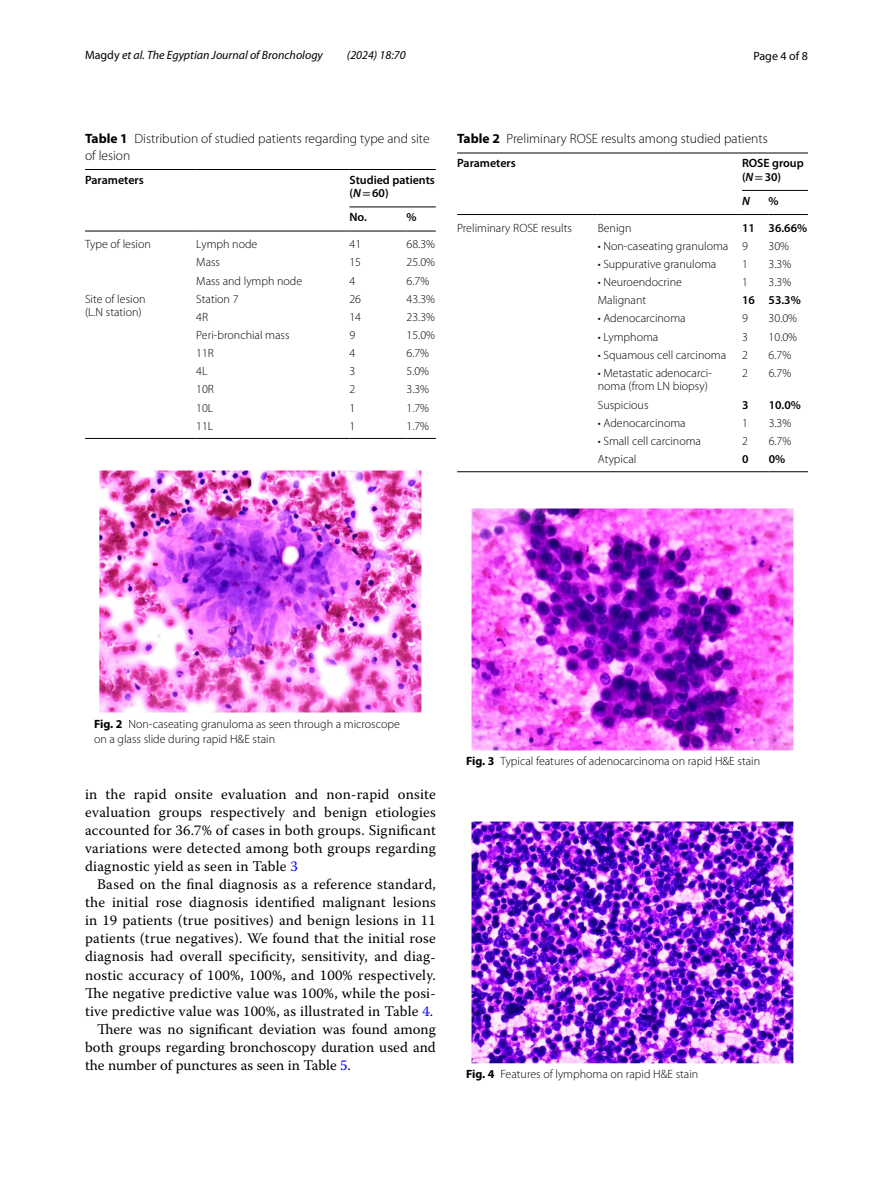
<style>
.page{position:relative;width:893px;height:1187px;background:#fff}
.page>*{position:absolute;margin:0;border:0;box-sizing:border-box;transform-origin:0 0}
.t1{font:14.7px/18px "Warnock Pro";letter-spacing:.015em;color:#000;text-align:justify}
.t2{font:300 13.5px/16.5px "Myriad Pro";color:#000}
.t3{font:300 12px/13.5px "Myriad Pro";color:#000}
.t4{font:600 12px/13.5px "Myriad Pro";color:#000}
.t5{font:italic 12px "Myriad Pro";color:#000}
.t6{font:12px "Myriad Pro";color:#000}
.t7{font:italic 600 12px "Myriad Pro";color:#000}
.s1{font-style:normal}
.s2{font-weight:700}
.s3{font-style:italic}
.s4{font-family:"STIX";font-weight:400}
.s5{color:#00f}
</style>
<div class="page">
<hr style="left:85px;top:169px;width:111px;height:1px;background:#000">
<hr style="left:196px;top:169px;width:153px;height:1px;background:#000">
<hr style="left:85px;top:231px;width:111px;height:1px;background:#000">
<hr style="left:196px;top:231px;width:153px;height:1px;background:#000">
<hr style="left:349px;top:169px;width:58px;height:1px;background:#000">
<svg style="left:407px;top:169px;width:29px;height:1px"></svg>
<hr style="left:349px;top:231px;width:58px;height:1px;background:#000">
<svg style="left:407px;top:231px;width:29px;height:1px"></svg>
<hr style="left:85px;top:438px;width:111px;height:1px;background:#000">
<hr style="left:196px;top:438px;width:153px;height:1px;background:#000">
<hr style="left:349px;top:438px;width:58px;height:1px;background:#000">
<svg style="left:407px;top:438px;width:29px;height:1px"></svg>
<hr style="left:349px;top:207px;width:87px;height:1px;background:#000">
<img style="left:100px;top:471px;width:321px;height:241px">
<hr style="left:457px;top:153px;width:141px;height:1px;background:#000">
<hr style="left:598px;top:153px;width:144px;height:1px;background:#000">
<hr style="left:457px;top:214px;width:141px;height:1px;background:#000">
<hr style="left:598px;top:214px;width:144px;height:1px;background:#000">
<svg style="left:742px;top:153px;width:26px;height:1px"></svg>
<hr style="left:768px;top:153px;width:40px;height:1px;background:#000">
<svg style="left:742px;top:214px;width:26px;height:1px"></svg>
<hr style="left:768px;top:214px;width:40px;height:1px;background:#000">
<hr style="left:457px;top:471px;width:141px;height:1px;background:#000">
<hr style="left:598px;top:471px;width:144px;height:1px;background:#000">
<svg style="left:742px;top:471px;width:26px;height:1px"></svg>
<hr style="left:768px;top:471px;width:40px;height:1px;background:#000">
<hr style="left:742px;top:190px;width:66px;height:1px;background:#000">
<img style="left:472px;top:508px;width:321px;height:242px">
<img style="left:472px;top:821px;width:321px;height:241px">
<p class="t5" style="left:85px;top:48px;width:239px"><span class="s1">Magdy</span> et al. The Egyptian Journal of Bronchology</p>
<p class="t5" style="left:347px;top:48px;width:60px">(2024) 18:70</p>
<p class="t6" style="left:753px;top:48px;width:56px">Page 4 of 8</p>
<p class="t2" style="left:85px;top:130px;width:346px"><span class="s2">Table 1</span> Distribution of studied patients regarding type and site of lesion</p>
<p class="t4" style="left:85px;top:173px;width:60px">Parameters</p>
<p class="t4" style="left:349px;top:173px;width:87px">Studied patients (<span class="s3">N</span><span class="s4">=</span>60)</p>
<p class="t4" style="left:349px;top:210px;width:19px">No.</p>
<p class="t4" style="left:407px;top:210px;width:12px">%</p>
<p class="t3" style="left:85px;top:237px;width:67px">Type of lesion</p>
<p class="t3" style="left:196px;top:237px;width:63px">Lymph node</p>
<p class="t3" style="left:349px;top:237px;width:13px">41</p>
<p class="t3" style="left:407px;top:237px;width:30px">68.3%</p>
<p class="t3" style="left:196px;top:256px;width:25px">Mass</p>
<p class="t3" style="left:349px;top:256px;width:13px">15</p>
<p class="t3" style="left:407px;top:256px;width:30px">25.0%</p>
<p class="t3" style="left:196px;top:274px;width:107px">Mass and lymph node</p>
<p class="t3" style="left:349px;top:274px;width:7px">4</p>
<p class="t3" style="left:407px;top:274px;width:24px">6.7%</p>
<p class="t3" style="left:85px;top:292px;width:62px">Site of lesion (L.N station)</p>
<p class="t3" style="left:196px;top:292px;width:44px">Station 7</p>
<p class="t3" style="left:349px;top:292px;width:13px">26</p>
<p class="t3" style="left:407px;top:292px;width:30px">43.3%</p>
<p class="t3" style="left:196px;top:310px;width:13px">4R</p>
<p class="t3" style="left:349px;top:310px;width:13px">14</p>
<p class="t3" style="left:407px;top:310px;width:30px">23.3%</p>
<p class="t3" style="left:196px;top:328px;width:95px">Peri-bronchial mass</p>
<p class="t3" style="left:349px;top:328px;width:7px">9</p>
<p class="t3" style="left:407px;top:328px;width:30px">15.0%</p>
<p class="t3" style="left:196px;top:346px;width:19px">11R</p>
<p class="t3" style="left:349px;top:346px;width:7px">4</p>
<p class="t3" style="left:406px;top:346px;width:24px">6.7%</p>
<p class="t3" style="left:196px;top:365px;width:13px">4L</p>
<p class="t3" style="left:349px;top:365px;width:7px">3</p>
<p class="t3" style="left:406px;top:365px;width:24px">5.0%</p>
<p class="t3" style="left:196px;top:383px;width:19px">10R</p>
<p class="t3" style="left:349px;top:383px;width:7px">2</p>
<p class="t3" style="left:406px;top:383px;width:24px">3.3%</p>
<p class="t3" style="left:196px;top:401px;width:19px">10L</p>
<p class="t3" style="left:349px;top:401px;width:7px">1</p>
<p class="t3" style="left:406px;top:401px;width:24px">1.7%</p>
<p class="t3" style="left:196px;top:419px;width:19px">11L</p>
<p class="t3" style="left:349px;top:419px;width:7px">1</p>
<p class="t3" style="left:406px;top:419px;width:24px">1.7%</p>
<p class="t2" style="left:457px;top:130px;width:312px"><span class="s2">Table 2</span> Preliminary ROSE results among studied patients</p>
<p class="t4" style="left:457px;top:156px;width:60px">Parameters</p>
<p class="t4" style="left:742px;top:156px;width:63px">ROSE group (<span class="s3">N</span><span class="s4">=</span>30)</p>
<p class="t7" style="left:742px;top:193px;width:9px">N</p>
<p class="t4" style="left:768px;top:194px;width:12px">%</p>
<p class="t3" style="left:457px;top:221px;width:116px">Preliminary ROSE results</p>
<p class="t3" style="left:598px;top:221px;width:35px">Benign</p>
<p class="t4" style="left:742px;top:220px;width:67px">11 36.66%</p>
<p class="t3" style="left:598px;top:239px;width:152px">• Non-caseating granuloma 9</p>
<p class="t3" style="left:769px;top:239px;width:22px">30%</p>
<p class="t3" style="left:598px;top:257px;width:120px">• Suppurative granuloma</p>
<p class="t3" style="left:742px;top:257px;width:7px">1</p>
<p class="t3" style="left:769px;top:257px;width:24px">3.3%</p>
<p class="t3" style="left:598px;top:275px;width:86px">• Neuroendocrine</p>
<p class="t3" style="left:742px;top:275px;width:7px">1</p>
<p class="t3" style="left:769px;top:275px;width:24px">3.3%</p>
<p class="t3" style="left:598px;top:294px;width:50px">Malignant</p>
<p class="t4" style="left:742px;top:293px;width:60px">16 53.3%</p>
<p class="t3" style="left:598px;top:312px;width:89px">• Adenocarcinoma</p>
<p class="t3" style="left:742px;top:312px;width:7px">9</p>
<p class="t3" style="left:769px;top:312px;width:30px">30.0%</p>
<p class="t3" style="left:598px;top:330px;width:62px">• Lymphoma</p>
<p class="t3" style="left:742px;top:330px;width:7px">3</p>
<p class="t3" style="left:769px;top:330px;width:30px">10.0%</p>
<p class="t3" style="left:598px;top:348px;width:130px">• Squamous cell carcinoma</p>
<p class="t3" style="left:742px;top:348px;width:7px">2</p>
<p class="t3" style="left:769px;top:348px;width:24px">6.7%</p>
<p class="t3" style="left:598px;top:366px;width:116px">• Metastatic adenocarci&shy;noma (from LN biopsy)</p>
<p class="t3" style="left:742px;top:366px;width:7px">2</p>
<p class="t3" style="left:769px;top:366px;width:24px">6.7%</p>
<p class="t3" style="left:598px;top:398px;width:52px">Suspicious</p>
<p class="t4" style="left:742px;top:397px;width:8px">3</p>
<p class="t4" style="left:769px;top:397px;width:34px">10.0%</p>
<p class="t3" style="left:598px;top:416px;width:89px">• Adenocarcinoma</p>
<p class="t3" style="left:742px;top:416px;width:7px">1</p>
<p class="t3" style="left:769px;top:416px;width:24px">3.3%</p>
<p class="t3" style="left:598px;top:434px;width:105px">• Small cell carcinoma</p>
<p class="t3" style="left:742px;top:434px;width:7px">2</p>
<p class="t3" style="left:769px;top:434px;width:24px">6.7%</p>
<p class="t3" style="left:598px;top:452px;width:40px">Atypical</p>
<p class="t4" style="left:742px;top:452px;width:8px">0</p>
<p class="t4" style="left:769px;top:452px;width:18px">0%</p>
<p class="t3" style="left:94px;top:716px;width:307px;line-height:15px"><span class="s2">Fig. 2</span> Non-caseating granuloma as seen through a microscope on a glass slide during rapid H&amp;E stain</p>
<p class="t1" style="left:85px;top:785px;width:352px">in the rapid onsite evaluation and non-rapid onsite evaluation groups respectively and benign etiologies accounted for 36.7% of cases in both groups. Significant variations were detected among both groups regarding diagnostic yield as seen in Table <span class="s5">3</span></p>
<p class="t1" style="left:97px;top:875px;width:340px">Based on the final diagnosis as a reference standard,</p>
<p class="t1" style="left:85px;top:893px;width:352px">the initial rose diagnosis identified malignant lesions</p>
<p class="t1" style="left:85px;top:911px;width:352px">in 19 patients (true positives) and benign lesions in 11</p>
<p class="t1" style="left:85px;top:929px;width:352px">patients (true negatives). We found that the initial rose</p>
<p class="t1" style="left:85px;top:947px;width:352px">diagnosis had overall specificity, sensitivity, and diag-</p>
<p class="t1" style="left:85px;top:965px;width:352px">nostic accuracy of 100%, 100%, and 100% respectively.</p>
<p class="t1" style="left:85px;top:983px;width:352px">The negative predictive value was 100%, while the posi-</p>
<p class="t1" style="left:85px;top:1001px;width:350px">tive predictive value was 100%, as illustrated in Table <span class="s5">4</span>.</p>
<p class="t1" style="left:97px;top:1019px;width:340px">There was no significant deviation was found among</p>
<p class="t1" style="left:85px;top:1037px;width:352px">both groups regarding bronchoscopy duration used and</p>
<p class="t1" style="left:85px;top:1055px;width:267px">the number of punctures as seen in Table <span class="s5">5</span>.</p>
<p class="t3" style="left:466px;top:754px;width:295px"><span class="s2">Fig. 3</span> Typical features of adenocarcinoma on rapid H&amp;E stain</p>
<p class="t3" style="left:466px;top:1067px;width:234px"><span class="s2">Fig. 4</span> Features of lymphoma on rapid H&amp;E stain</p>
</div>
